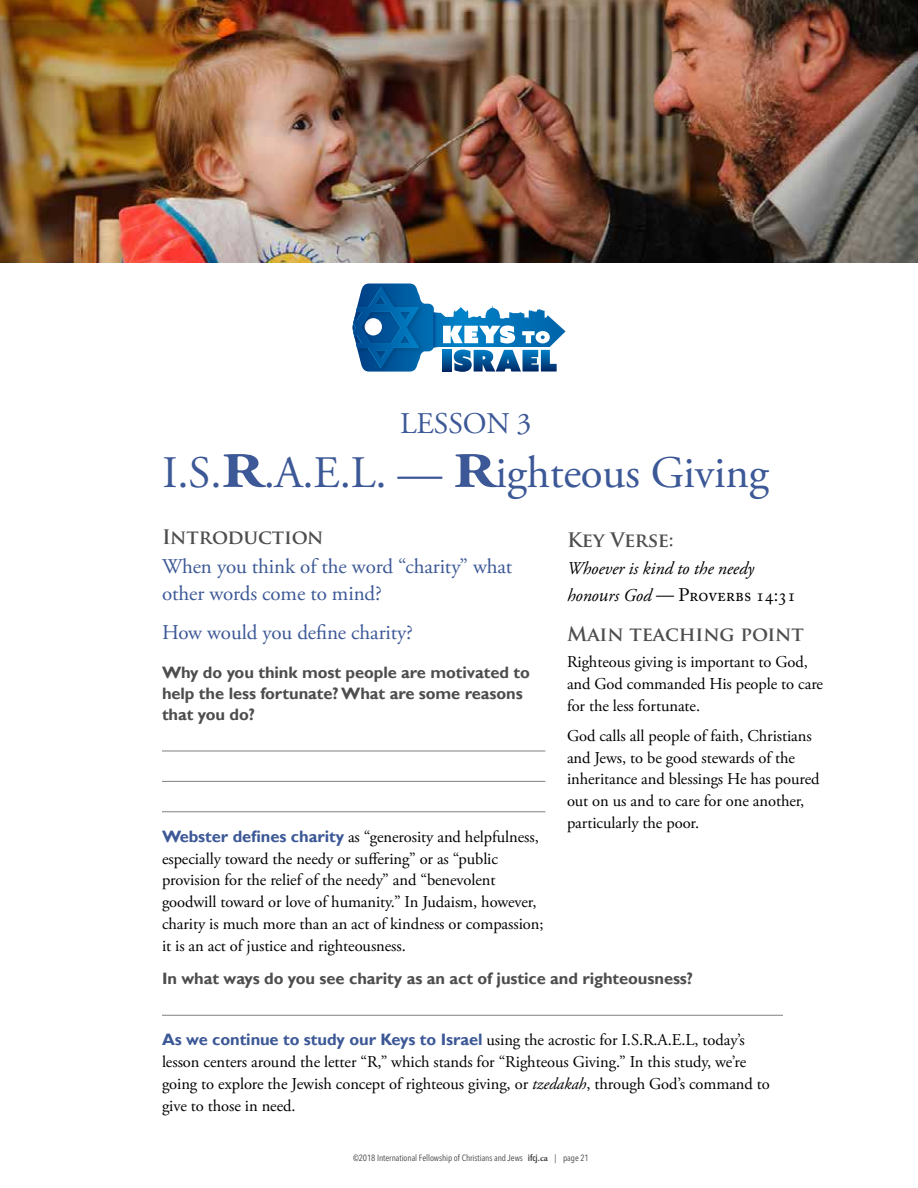
<style>
.page{position:relative;width:918px;height:1188px;background:#fff}
.page>*{position:absolute;margin:0;border:0;box-sizing:border-box;transform-origin:0 0}
.t1{font:45px "Adobe Garamond Pro";letter-spacing:-.005em;color:#3c5896}
.t2{font:30px "Adobe Garamond Pro";letter-spacing:-.005em;color:#3c5896}
.t3{font:21px/27px "Adobe Garamond Pro";letter-spacing:-.005em;color:#3c5896}
.t4{font:700 19.5px "Trajan Pro";letter-spacing:-.005em;color:#4d4d4d}
.t5{font:18px "Adobe Caslon Pro";letter-spacing:-.005em;color:#000}
.t6{font:italic 18px "Adobe Garamond Pro";letter-spacing:-.005em;color:#000}
.t7{font:16.5px/21.8px "Adobe Garamond Pro";letter-spacing:-.005em;color:#000}
.t8{font:700 16.5px/21px "Gill Sans";letter-spacing:-.005em;color:#4d4d4d}
.t9{font:condensed 9px "Avenir Next LT Pro";letter-spacing:-.005em;color:#404040}
.s1{font-weight:700;font-size:49.5px}
.s2{font-family:"Adobe Garamond Pro";font-style:italic}
.s3{font-family:"Minion Pro";font-style:italic}
.s4{font-family:"Gill Sans";font-weight:700;color:#3c5896}
.s5{font-style:italic}
.s6{font-weight:600}
.s7{font-family:"Minion Pro";font-weight:700;font-stretch:normal}
</style>
<div class="page">
<hr style="left:162px;top:751px;width:383px;height:1px;background:#808080">
<hr style="left:162px;top:781px;width:383px;height:1px;background:#808080">
<hr style="left:162px;top:811px;width:383px;height:1px;background:#808080">
<hr style="left:162px;top:1015px;width:621px;height:1px;background:#808080">
<svg style="left:352px;top:284px;width:214px;height:88px"></svg>
<svg style="left:434px;top:313px;width:4px;height:34px"></svg>
<img style="left:0;top:0;width:918px;height:263px">
<h2 class="t2" style="left:400px;top:406px;width:133px">LESSON 3</h2>
<h1 class="t1" style="left:163px;top:446px;width:608px">I.S.<span class="s1">R</span>.A.E.L. — <span class="s1">R</span>ighteous Giving</h1>
<p class="t4" style="left:162px;top:525px;width:163px">Introduction</p>
<p class="t3" style="left:162px;top:554px;width:352px">When you think of the word “charity” what other words come to mind?</p>
<p class="t3" style="left:162px;top:619px;width:253px">How would you define charity?</p>
<p class="t8" style="left:162px;top:663px;width:370px">Why do you think most people are motivated to help the less fortunate? What are some reasons that you do?</p>
<p class="t4" style="left:567px;top:528px;width:108px">Key Verse:</p>
<p class="t6" style="left:567px;top:558px;width:189px">Whoever is kind to the needy</p>
<p class="t5" style="left:567px;top:584px;width:231px"><span class="s2">hono</span><span class="s3">u</span><span class="s2">rs God</span> — Proverbs 14:31</p>
<p class="t4" style="left:567px;top:622px;width:238px">Main teaching point</p>
<p class="t7" style="left:567px;top:652px;width:258px">Righteous giving is important to God, and God commanded His people to care for the less fortunate.</p>
<p class="t7" style="left:567px;top:725px;width:254px">God calls all people of faith, Christians and Jews, to be good stewards of the inheritance and blessings He has poured out on us and to care for one another, particularly the poor.</p>
<p class="t7" style="left:162px;top:826px;width:383px"><span class="s4">Webster defines charity</span> as “generosity and helpfulness, especially toward the needy or suffering” or as “public provision for the relief of the needy” and “benevolent goodwill toward or love of humanity.” In Judaism, however, charity is much more than an act of kindness or compassion; it is an act of justice and righteousness.</p>
<p class="t8" style="left:162px;top:969px;width:533px">In what ways do you see charity as an act of justice and righteousness?</p>
<p class="t7" style="left:162px;top:1030px;width:609px"><span class="s4">As we continue to study our Keys to Israel</span> using the acrostic for I.S.R.A.E.L, today’s lesson centers around the letter “R,” which stands for “Righteous Giving.” In this study, we’re going to explore the Jewish concept of righteous giving, or <span class="s5">tzedakah</span>, through God’s command to give to those in need.</p>
<p class="t9" style="left:353px;top:1153px;width:237px">©2018 International Fellowship of Christians and Jews <span class="s6">ifcj.</span><span class="s7">ca</span> | page 21</p>
</div>
